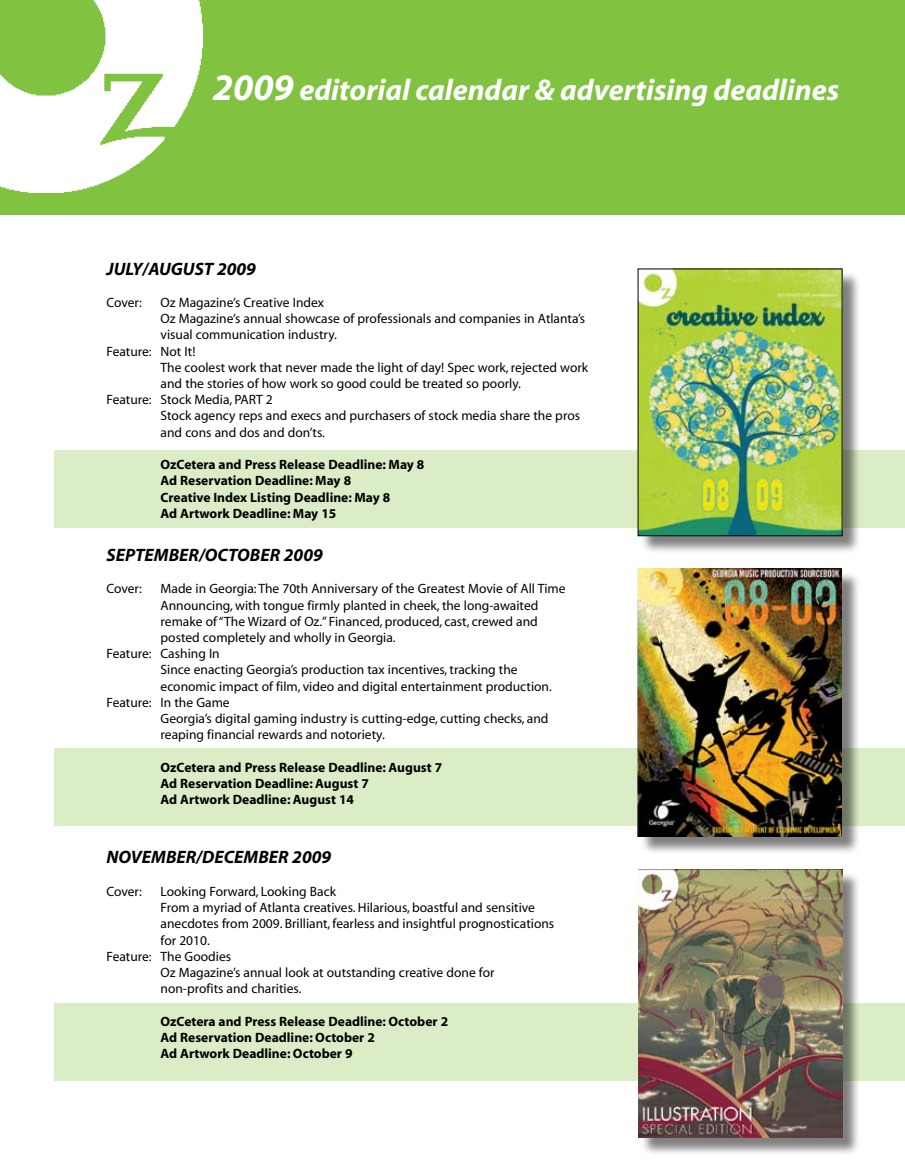
<style>
.page{position:relative;width:905px;height:1175px;background:#fff}
.page>*{position:absolute;margin:0;border:0;box-sizing:border-box;transform-origin:0 0}
.t1{font:italic 700 30px "Myriad";color:#fff}
.t2{font:italic 700 18px "Myriad";color:#000}
.t3{font:13.5px "Myriad";color:#000}
.t4{font:700 13.5px/16.2px "Myriad";color:#000}
.s1{font-size:37.5px}
</style>
<div class="page">
<div style="left:0;top:0;width:904px;height:214px;background:#81c241"></div>
<img style="left:0;top:0;width:202px;height:192px">
<div style="left:54px;top:1003px;width:850px;height:77px;background:#daedc6"></div>
<div style="left:54px;top:748px;width:850px;height:78px;background:#daedc6"></div>
<div style="left:54px;top:450px;width:850px;height:77px;background:#daedc6"></div>
<div style="left:640px;top:271px;width:227px;height:289px;background:#000;opacity:.5"></div>
<img style="left:640px;top:271px;width:200px;height:263px">
<div style="left:639px;top:571px;width:227px;height:290px;background:#000;opacity:.5"></div>
<img style="left:637px;top:568px;width:204px;height:268px">
<div style="left:640px;top:871px;width:227px;height:292px;background:#000;opacity:.5"></div>
<img style="left:638px;top:869px;width:204px;height:268px">
<h1 class="t1" style="left:213px;top:75px;width:628px"><span class="s1">2009</span> editorial calendar &amp; advertising deadlines</h1>
<h2 class="t2" style="left:106px;top:259px;width:151px">JULY/AUGUST 2009</h2>
<p class="t3" style="left:106px;top:296px;width:37px">Cover:</p>
<p class="t3" style="left:160px;top:296px;width:165px">Oz Magazine’s Creative Index</p>
<p class="t3" style="left:160px;top:312px;width:426px">Oz Magazine’s annual showcase of professionals and companies in Atlanta’s</p>
<p class="t3" style="left:160px;top:328px;width:178px">visual communication industry.</p>
<p class="t3" style="left:106px;top:344px;width:90px">Feature: Not It!</p>
<p class="t3" style="left:160px;top:360px;width:429px">The coolest work that never made the light of day! Spec work, rejected work</p>
<p class="t3" style="left:160px;top:377px;width:362px">and the stories of how work so good could be treated so poorly.</p>
<p class="t3" style="left:106px;top:393px;width:168px">Feature: Stock Media, PART 2</p>
<p class="t3" style="left:160px;top:409px;width:421px">Stock agency reps and execs and purchasers of stock media share the pros</p>
<p class="t3" style="left:160px;top:425px;width:166px">and cons and dos and don’ts.</p>
<p class="t4" style="left:160px;top:457px;width:265px">OzCetera and Press Release Deadline: May 8<br>Ad Reservation Deadline: May 8<br>Creative Index Listing Deadline: May 8<br>Ad Artwork Deadline: May 15</p>
<h2 class="t2" style="left:106px;top:545px;width:218px">SEPTEMBER/OCTOBER 2009</h2>
<p class="t3" style="left:106px;top:582px;width:37px">Cover:</p>
<p class="t3" style="left:160px;top:582px;width:406px">Made in Georgia: The 70th Anniversary of the Greatest Movie of All Time</p>
<p class="t3" style="left:160px;top:598px;width:379px">Announcing, with tongue firmly planted in cheek, the long-awaited</p>
<p class="t3" style="left:160px;top:614px;width:379px">remake of “The Wizard of Oz.” Financed, produced, cast, crewed and</p>
<p class="t3" style="left:160px;top:630px;width:236px">posted completely and wholly in Georgia.</p>
<p class="t3" style="left:106px;top:647px;width:115px">Feature: Cashing In</p>
<p class="t3" style="left:160px;top:663px;width:358px">Since enacting Georgia’s production tax incentives, tracking the</p>
<p class="t3" style="left:160px;top:679px;width:393px">economic impact of film, video and digital entertainment production.</p>
<p class="t3" style="left:106px;top:695px;width:125px">Feature: In the Game</p>
<p class="t3" style="left:160px;top:711px;width:389px">Georgia’s digital gaming industry is cutting-edge, cutting checks, and</p>
<p class="t3" style="left:160px;top:728px;width:226px">reaping financial rewards and notoriety.</p>
<p class="t4" style="left:160px;top:759px;width:283px">OzCetera and Press Release Deadline: August 7<br>Ad Reservation Deadline: August 7<br>Ad Artwork Deadline: August 14</p>
<h2 class="t2" style="left:106px;top:848px;width:226px">NOVEMBER/DECEMBER 2009</h2>
<p class="t3" style="left:106px;top:884px;width:37px">Cover:</p>
<p class="t3" style="left:160px;top:884px;width:177px">Looking Forward, Looking Back</p>
<p class="t3" style="left:160px;top:900px;width:376px">From a myriad of Atlanta creatives. Hilarious, boastful and sensitive</p>
<p class="t3" style="left:160px;top:917px;width:395px">anecdotes from 2009. Brilliant, fearless and insightful prognostications</p>
<p class="t3" style="left:160px;top:933px;width:51px">for 2010.</p>
<p class="t3" style="left:106px;top:949px;width:126px">Feature: The Goodies</p>
<p class="t3" style="left:160px;top:965px;width:335px">Oz Magazine’s annual look at outstanding creative done for</p>
<p class="t3" style="left:160px;top:981px;width:142px">non-profits and charities.</p>
<p class="t4" style="left:160px;top:1013px;width:289px">OzCetera and Press Release Deadline: October 2<br>Ad Reservation Deadline: October 2<br>Ad Artwork Deadline: October 9</p>
</div>
